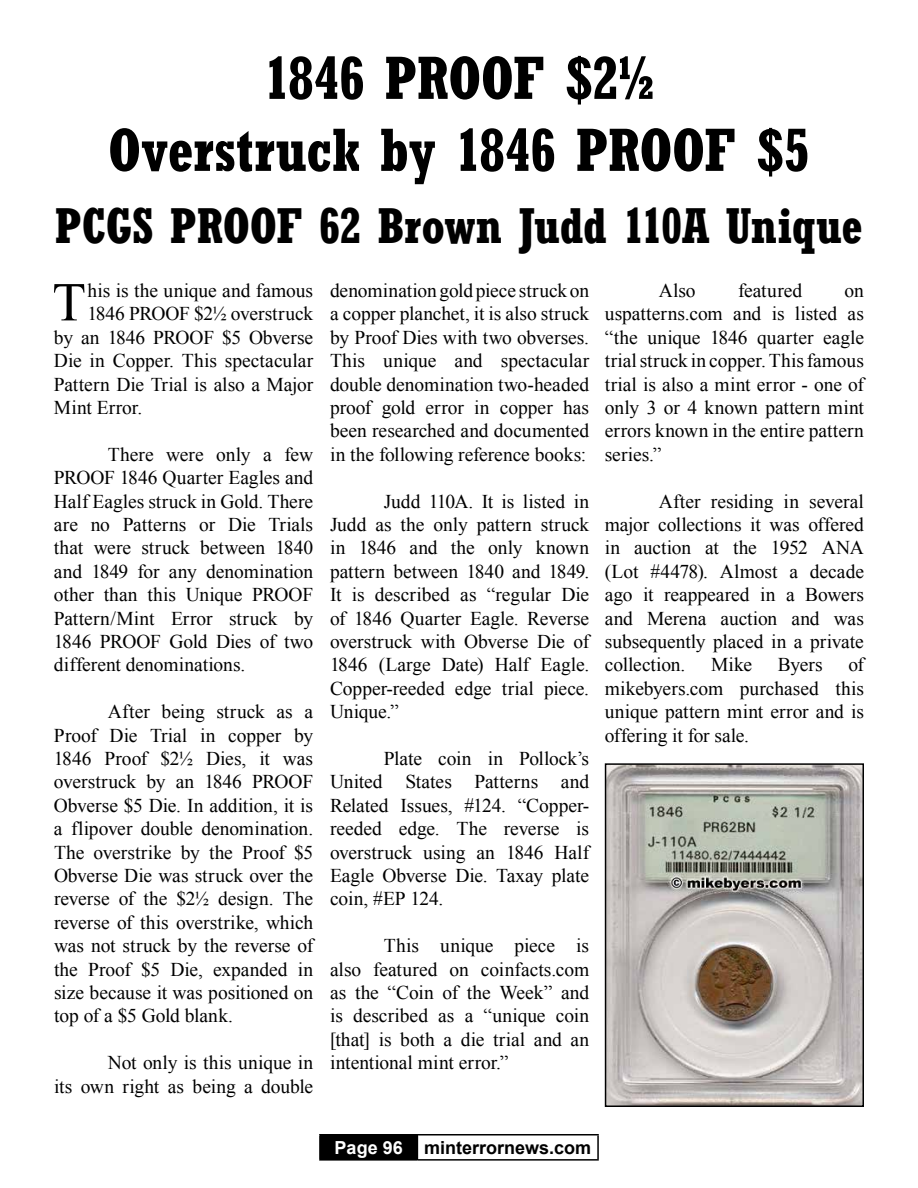
<style>
.page{position:relative;width:918px;height:1188px;background:#fff}
.page>*{position:absolute;margin:0;border:0;box-sizing:border-box;transform-origin:0 0}
.t1{font:700 condensed 60px/72px "Rockwell";letter-spacing:-.005em;color:#000;text-align:center}
.t2{font:54.9px "Times New Roman";color:#000}
.t3{font:700 condensed 49.5px "Rockwell";letter-spacing:-.005em;color:#000}
.t4{font:19.5px/23.4px "Times New Roman";color:#000;text-align:justify}
.t5{font:700 18px "Arial";color:#000}
.s1{color:#fff}
</style>
<div class="page">
<div style="left:320px;top:1135px;width:97px;height:25px;background:#000"></div>
<hr style="left:319px;top:1134px;width:98px;height:2px;background:#000">
<hr style="left:319px;top:1136px;width:2px;height:23px;background:#000">
<hr style="left:417px;top:1134px;width:182px;height:2px;background:#000">
<svg style="left:417px;top:1136px;width:1px;height:23px"></svg>
<hr style="left:597px;top:1136px;width:2px;height:23px;background:#000">
<hr style="left:319px;top:1159px;width:98px;height:2px;background:#000">
<hr style="left:417px;top:1159px;width:182px;height:2px;background:#000">
<img style="left:608px;top:766px;width:253px;height:338px">
<div style="left:605px;top:763px;width:259px;height:344px;border:2px solid #000"></div>
<h1 class="t1" style="left:108px;top:41px;width:703px">1846 PROOF $2½<br>Overstruck by 1846 PROOF $5</h1>
<h3 class="t3" style="left:55px;top:196px;width:809px">PCGS PROOF 62 Brown Judd 110A Unique</h3>
<h2 class="t2" style="left:52px;top:265px;width:35px">T</h2>
<p class="t4" style="left:87px;top:278px;width:227px">his is the unique and famous</p>
<p class="t4" style="left:87px;top:302px;width:227px">1846 PROOF $2½ overstruck</p>
<p class="t4" style="left:54px;top:325px;width:261px">by an 1846 PROOF $5 Obverse</p>
<p class="t4" style="left:54px;top:349px;width:261px">Die in Copper. This spectacular</p>
<p class="t4" style="left:54px;top:372px;width:261px">Pattern Die Trial is also a Major</p>
<p class="t4" style="left:54px;top:395px;width:90px">Mint Error.</p>
<p class="t4" style="left:54px;top:442px;width:261px;text-indent:54px">There were only a few PROOF 1846 Quarter Eagles and Half Eagles struck in Gold. There are no Patterns or Die Trials that were struck between 1840 and 1849 for any denomination other than this Unique PROOF Pattern/Mint Error struck by 1846 PROOF Gold Dies of two different denominations.</p>
<p class="t4" style="left:54px;top:700px;width:261px;text-indent:54px">After being struck as a Proof Die Trial in copper by 1846 Proof $2½ Dies, it was overstruck by an 1846 PROOF Obverse $5 Die. In addition, it is a flipover double denomination.<br>The overstrike by the Proof $5<br>Obverse Die was struck over the reverse of the $2½ design. The reverse of this overstrike, which was not struck by the reverse of the Proof $5 Die, expanded in size because it was positioned on top of a $5 Gold blank.</p>
<p class="t4" style="left:54px;top:1051px;width:261px;text-align:right">Not only is this unique in<br>its own right as being a double</p>
<p class="t4" style="left:330px;top:278px;width:261px">denomination gold piece struck on a copper planchet, it is also struck by Proof Dies with two obverses.<br>This unique and spectacular double denomination two-headed proof gold error in copper has been researched and documented in the following reference books:</p>
<p class="t4" style="left:330px;top:489px;width:261px;text-indent:54px">Judd 110A. It is listed in Judd as the only pattern struck in 1846 and the only known pattern between 1840 and 1849.<br>It is described as “regular Die of 1846 Quarter Eagle. Reverse overstruck with Obverse Die of 1846 (Large Date) Half Eagle.<br>Copper-reeded edge trial piece.<br>Unique.”</p>
<p class="t4" style="left:330px;top:746px;width:261px;text-indent:54px">Plate coin in Pollock’s United States Patterns and Related Issues, #124. “Copper&shy;reeded edge. The reverse is overstruck using an 1846 Half Eagle Obverse Die. Taxay plate coin, #EP 124.</p>
<p class="t4" style="left:330px;top:934px;width:261px;text-indent:54px">This unique piece is also featured on coinfacts.com as the “Coin of the Week” and is described as a “unique coin [that] is both a die trial and an intentional mint error.”</p>
<p class="t4" style="left:659px;top:278px;width:38px">Also</p>
<p class="t4" style="left:738px;top:278px;width:66px">featured</p>
<p class="t4" style="left:605px;top:278px;width:261px;text-indent:240px">on uspatterns.com and is listed as “the unique 1846 quarter eagle trial struck in copper. This famous trial is also a mint error - one of only 3 or 4 known pattern mint errors known in the entire pattern series.”</p>
<p class="t4" style="left:605px;top:489px;width:261px;text-indent:54px">After residing in several major collections it was offered in auction at the 1952 ANA (Lot #4478). Almost a decade ago it reappeared in a Bowers and Merena auction and was subsequently placed in a private collection.</p>
<p class="t4" style="left:711px;top:653px;width:43px">Mike</p>
<p class="t4" style="left:778px;top:653px;width:47px">Byers</p>
<p class="t4" style="left:605px;top:653px;width:261px;text-indent:244px">of mikebyers.com purchased this unique pattern mint error and is offering it for sale.</p>
<p class="t5" style="left:335px;top:1136px;width:258px"><span class="s1">Page 96</span> minterrornews.com</p>
</div>
